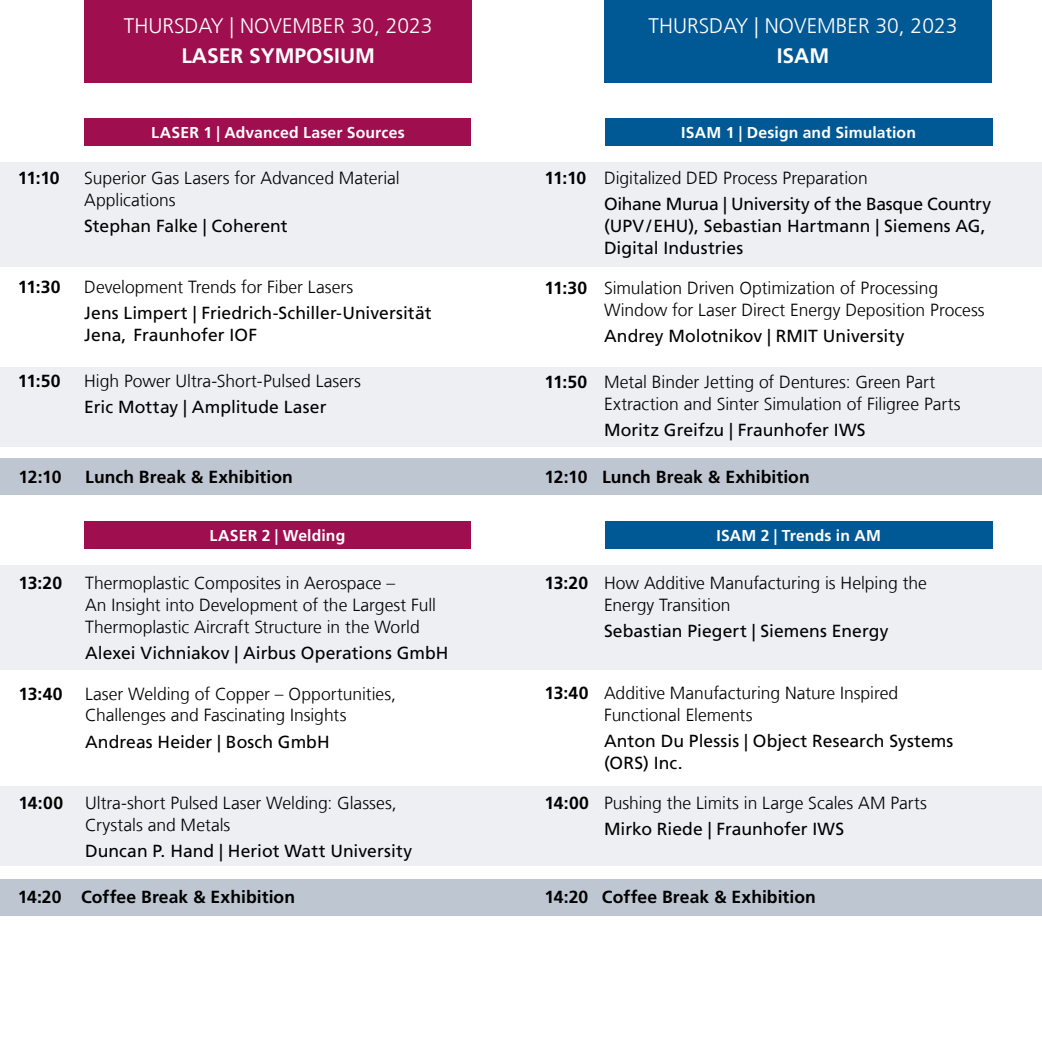
<style>
.page{position:relative;width:1042px;height:1042px;background:#fff}
.page>*{position:absolute;margin:0;border:0;box-sizing:border-box;transform-origin:0 0}
.t1{font:300 21px "Frutiger LT Com";color:#fff}
.t2{font:700 21px "Frutiger LT Com";color:#fff}
.t3{font:300 17.5px/21.9px "Frutiger LT Com";color:#000}
.t4{font:17.5px/21.9px "Frutiger LT Com";color:#000}
.t5{font:700 17.5px "Frutiger LT Com";letter-spacing:.005em;color:#000}
.t6{font:17.5px/26.2px "Frutiger LT Com";letter-spacing:-.02em;color:#000}
.t7{font:700 15.75px "Frutiger LT Com";letter-spacing:.01em;color:#fff}
.s1{font-weight:700}
.s2{font-weight:300}
.s3{font-weight:400}
</style>
<div class="page">
<div style="left:0;top:162px;width:1042px;height:104px;background:#e9ebf0"></div>
<div style="left:0;top:367px;width:1042px;height:79px;background:#e9ebf0"></div>
<div style="left:0;top:566px;width:1042px;height:104px;background:#e9ebf0"></div>
<div style="left:0;top:786px;width:1042px;height:80px;background:#e9ebf0"></div>
<div style="left:84px;top:0;width:388px;height:83px;background:#9f0e4f"></div>
<div style="left:84px;top:118px;width:387px;height:28px;background:#9f0e4f"></div>
<div style="left:84px;top:521px;width:387px;height:28px;background:#9f0e4f"></div>
<div style="left:604px;top:0;width:388px;height:83px;background:#005995"></div>
<div style="left:605px;top:118px;width:387px;height:28px;background:#005995"></div>
<div style="left:605px;top:521px;width:387px;height:28px;background:#005995"></div>
<div style="left:0;top:458px;width:1042px;height:37px;background:#bec6d1"></div>
<div style="left:0;top:879px;width:1042px;height:37px;background:#bec6d1"></div>
<p class="t1" style="left:124px;top:13px;width:310px">THURSDAY | NOVEMBER 30, 2023</p>
<p class="t2" style="left:181px;top:43px;width:195px">LASER SYMPOSIUM</p>
<p class="t7" style="left:151px;top:123px;width:255px">LASER 1 | Advanced Laser Sources</p>
<p class="t5" style="left:18px;top:167px;width:43px">11:10</p>
<p class="t3" style="left:84px;top:167px;width:317px">Superior Gas Lasers for Advanced Material<br>Applications</p>
<p class="t4" style="left:84px;top:215px;width:205px">Stephan Falke | Coherent</p>
<p class="t5" style="left:18px;top:277px;width:44px">11:30</p>
<p class="t3" style="left:84px;top:276px;width:271px">Development Trends for Fiber Lasers</p>
<p class="t4" style="left:84px;top:302px;width:349px">Jens Limpert | Friedrich-Schiller-Universität<br>Jena, Fraunhofer IOF</p>
<p class="t5" style="left:18px;top:370px;width:44px">11:50</p>
<p class="t3" style="left:84px;top:370px;width:278px">High Power Ultra-Short-Pulsed Lasers</p>
<p class="t4" style="left:84px;top:396px;width:244px">Eric Mottay | Amplitude Laser</p>
<p class="t1" style="left:648px;top:13px;width:310px">THURSDAY | NOVEMBER 30, 2023</p>
<p class="t2" style="left:777px;top:43px;width:54px">ISAM</p>
<p class="t7" style="left:681px;top:123px;width:236px">ISAM 1 | Design and Simulation</p>
<p class="t6" style="left:604px;top:165px;width:388px;text-indent:-60px"><span class="s1">11:10</span> <span class="s2">Digitalized DED Process Preparation<br></span>Oihane Murua | University of the Basque Country</p>
<p class="t4" style="left:604px;top:215px;width:383px">(UPV/EHU), Sebastian Hartmann | Siemens AG,<br>Digital Industries</p>
<p class="t3" style="left:604px;top:277px;width:382px;text-indent:-60px"><span class="s1">11:30</span> Simulation Driven Optimization of Processing<br>Window for Laser Direct Energy Deposition Process</p>
<p class="t4" style="left:604px;top:325px;width:302px">Andrey Molotnikov | RMIT University</p>
<p class="t3" style="left:604px;top:371px;width:358px;text-indent:-60px"><span class="s1">11:50</span> Metal Binder Jetting of Dentures: Green Part<br>Extraction and Sinter Simulation of Filigree Parts</p>
<p class="t4" style="left:604px;top:419px;width:263px">Moritz Greifzu | Fraunhofer IWS</p>
<p class="t5" style="left:19px;top:466px;width:44px">12:10</p>
<p class="t5" style="left:85px;top:466px;width:209px">Lunch Break &amp; Exhibition</p>
<p class="t5" style="left:544px;top:466px;width:267px">12:10 Lunch Break &amp; Exhibition</p>
<p class="t7" style="left:209px;top:526px;width:137px">LASER 2 | Welding</p>
<p class="t5" style="left:19px;top:573px;width:45px">13:20</p>
<p class="t3" style="left:85px;top:572px;width:352px">Thermoplastic Composites in Aerospace –<br>An Insight into Development of the Largest Full<br>Thermoplastic Aircraft Structure in the World</p>
<p class="t4" style="left:85px;top:642px;width:365px">Alexei Vichniakov | Airbus Operations GmbH</p>
<p class="t5" style="left:19px;top:683px;width:46px">13:40</p>
<p class="t3" style="left:85px;top:682px;width:312px">Laser Welding of Copper – Opportunities,<br>Challenges and Fascinating Insights</p>
<p class="t4" style="left:85px;top:731px;width:246px">Andreas Heider | Bosch GmbH</p>
<p class="t5" style="left:19px;top:792px;width:46px">14:00</p>
<p class="t3" style="left:85px;top:792px;width:313px">Ultra-short Pulsed Laser Welding: Glasses,<br>Crystals and Metals</p>
<p class="t4" style="left:85px;top:840px;width:328px">Duncan P. Hand | Heriot Watt University</p>
<p class="t7" style="left:716px;top:526px;width:166px">ISAM 2 | Trends in AM</p>
<p class="t3" style="left:604px;top:572px;width:324px;text-indent:-59px"><span class="s1">13:20</span> How Additive Manufacturing is Helping the<br>Energy Transition</p>
<p class="t4" style="left:604px;top:620px;width:286px">Sebastian Piegert | Siemens Energy</p>
<p class="t3" style="left:604px;top:682px;width:296px;text-indent:-60px"><span class="s1">13:40</span> Additive Manufacturing Nature Inspired<br>Functional Elements</p>
<p class="t4" style="left:604px;top:730px;width:351px">Anton Du Plessis | Object Research Systems (ORS) Inc.</p>
<p class="t3" style="left:604px;top:790px;width:324px;line-height:26.2px;text-indent:-60px"><span class="s1">14:00</span> Pushing the Limits in Large Scales AM Parts<br><span class="s3">Mirko Riede | Fraunhofer IWS</span></p>
<p class="t5" style="left:18px;top:887px;width:279px">14:20 Coffee Break &amp; Exhibition</p>
<p class="t5" style="left:544px;top:887px;width:273px">14:20 Coffee Break &amp; Exhibition</p>
</div>
